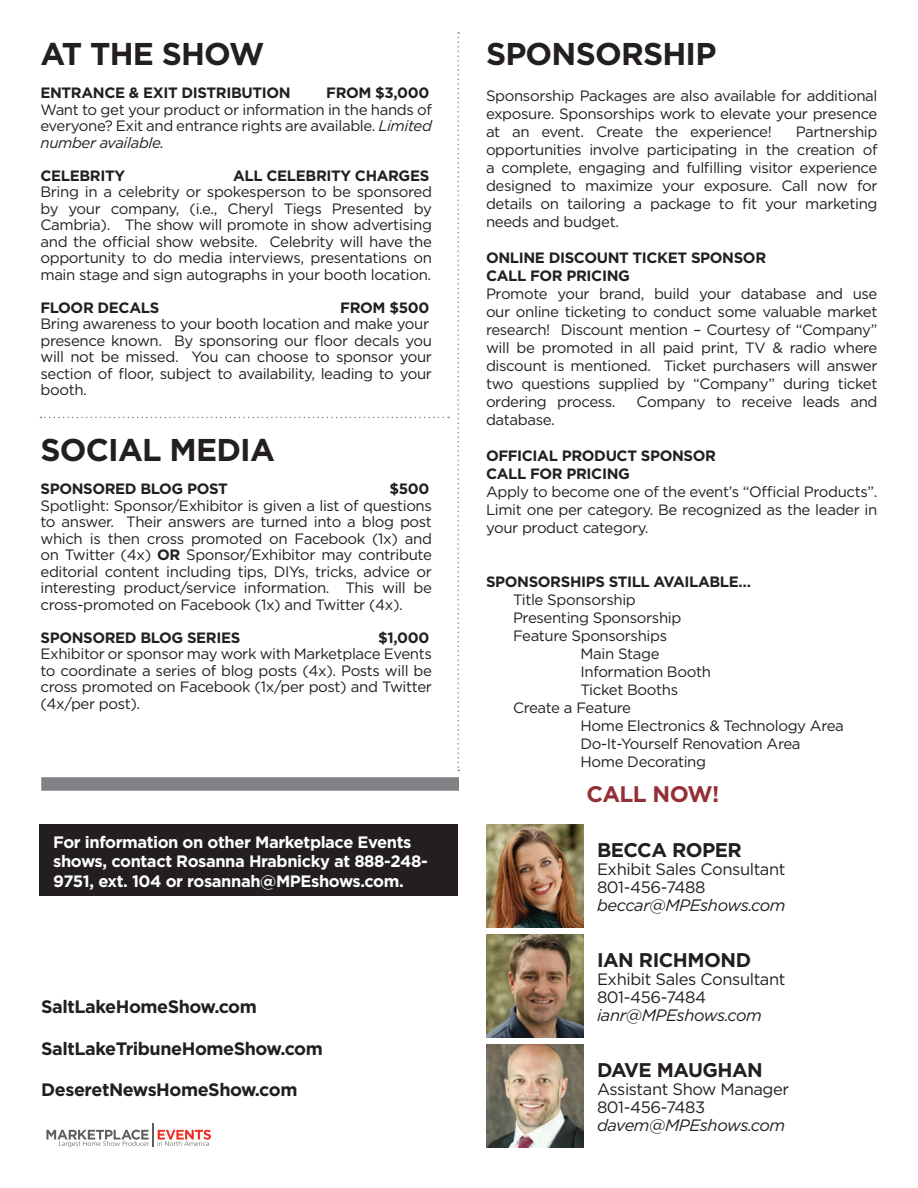
<style>
.page{position:relative;width:918px;height:1188px;background:#fff}
.page>*{position:absolute;margin:0;border:0;box-sizing:border-box;transform-origin:0 0}
.t1{font:700 31.5px "Gotham";letter-spacing:-.025em;color:#231f20}
.t2{font:700 22.5px "Gotham";letter-spacing:-.025em;color:#943035}
.t3{font:700 19.8px "Gotham";letter-spacing:-.025em;color:#231f20}
.t4{font:700 18px "Gotham";letter-spacing:-.025em;color:#231f20}
.t5{font:700 16.5px/19.5px "Gotham";letter-spacing:-.025em;color:#fff}
.t6{font:16.5px/18px "Gotham";letter-spacing:-.025em;color:#231f20}
.t7{font:italic 16.5px "Gotham";letter-spacing:-.025em;color:#231f20}
.t8{font:15px/16.5px "Gotham";letter-spacing:-.025em;color:#231f20;text-align:justify}
.t9{font:700 15px/18px "Gotham";letter-spacing:-.025em;color:#231f20}
.s1{font-style:italic}
.s2{font-weight:700}
</style>
<div class="page">
<div style="left:41px;top:777px;width:418px;height:14px;background:#808285;border:2px solid #808285"></div>
<hr style="left:152px;top:1123px;width:2px;height:23px;background:#5f5f62">
<svg style="left:46px;top:1130px;width:103px;height:17px"></svg>
<svg style="left:158px;top:1130px;width:53px;height:16px"></svg>
<svg style="left:458px;top:32px;width:1px;height:739px"></svg>
<img style="left:486px;top:935px;width:98px;height:103px">
<img style="left:486px;top:825px;width:98px;height:103px">
<img style="left:486px;top:1045px;width:98px;height:103px">
<div style="left:40px;top:825px;width:418px;height:71px;background:#231f20"></div>
<svg style="left:40px;top:417px;width:409px;height:1px"></svg>
<h1 class="t1" style="left:40px;top:33px;width:225px">AT THE SHOW</h1>
<p class="t9" style="left:40px;top:84px;width:252px">ENTRANCE &amp; EXIT DISTRIBUTION</p>
<p class="t9" style="left:326px;top:84px;width:105px">FROM $3,000</p>
<p class="t8" style="left:40px;top:101px;width:393px">Want to get your product or information in the hands of everyone? Exit and entrance rights are available. <span class="s1">Limited number available.</span></p>
<p class="t9" style="left:40px;top:166px;width:86px">CELEBRITY</p>
<p class="t9" style="left:233px;top:166px;width:198px">ALL CELEBRITY CHARGES</p>
<p class="t8" style="left:40px;top:184px;width:393px">Bring in a celebrity or spokesperson to be sponsored by your company, (i.e., Cheryl Tiegs Presented by Cambria). The show will promote in show advertising and the official show website. Celebrity will have the opportunity to do media interviews, presentations on main stage and sign autographs in your booth location.</p>
<p class="t9" style="left:40px;top:298px;width:120px">FLOOR DECALS</p>
<p class="t9" style="left:340px;top:298px;width:90px">FROM $500</p>
<p class="t8" style="left:40px;top:316px;width:393px;text-align:left">Bring awareness to your booth location and make your presence known. By sponsoring our floor decals you will not be missed. You can choose to sponsor your section of floor, subject to availability, leading to your booth.</p>
<h1 class="t1" style="left:40px;top:429px;width:236px">SOCIAL MEDIA</h1>
<p class="t9" style="left:40px;top:480px;width:189px">SPONSORED BLOG POST</p>
<p class="t9" style="left:389px;top:480px;width:41px">$500</p>
<p class="t8" style="left:40px;top:497px;width:393px">Spotlight: Sponsor/Exhibitor is given a list of questions to answer. Their answers are turned into a blog post which is then cross promoted on Facebook (1x) and on Twitter (4x) <span class="s2">OR</span> Sponsor/Exhibitor may contribute editorial content including tips, DIYs, tricks, advice or interesting product/service information. This will be cross-promoted on Facebook (1x) and Twitter (4x).</p>
<p class="t9" style="left:40px;top:628px;width:201px">SPONSORED BLOG SERIES</p>
<p class="t9" style="left:378px;top:628px;width:52px">$1,000</p>
<p class="t8" style="left:40px;top:646px;width:393px">Exhibitor or sponsor may work with Marketplace Events to coordinate a series of blog posts (4x). Posts will be cross promoted on Facebook (1x/per post) and Twitter (4x/per post).</p>
<p class="t5" style="left:53px;top:832px;width:376px">For information on other Marketplace Events shows, contact Rosanna Hrabnicky at 888-248-<br>9751, ext. 104 or rosannah@MPEshows.com.</p>
<p class="t4" style="left:41px;top:995px;width:217px">SaltLakeHomeShow.com</p>
<p class="t4" style="left:41px;top:1036px;width:283px">SaltLakeTribuneHomeShow.com</p>
<p class="t4" style="left:41px;top:1078px;width:258px">DeseretNewsHomeShow.com</p>
<h1 class="t1" style="left:486px;top:33px;width:232px">SPONSORSHIP</h1>
<p class="t8" style="left:486px;top:87px;width:393px;line-height:18px">Sponsorship Packages are also available for additional exposure. Sponsorships work to elevate your presence at an event. Create the experience!</p>
<p class="t8" style="left:486px;top:123px;width:393px;line-height:18px;text-indent:310px">Partnership opportunities involve participating in the creation of a complete, engaging and fulfilling visitor experience designed to maximize your exposure. Call now for details on tailoring a package to fit your marketing needs and budget.</p>
<p class="t9" style="left:486px;top:249px;width:282px">ONLINE DISCOUNT TICKET SPONSOR<br>CALL FOR PRICING</p>
<p class="t8" style="left:486px;top:285px;width:393px;line-height:18px">Promote your brand, build your database and use our online ticketing to conduct some valuable market research! Discount mention – Courtesy of “Company” will be promoted in all paid print, TV &amp; radio where discount is mentioned. Ticket purchasers will answer two questions supplied by “Company” during ticket ordering process.</p>
<p class="t8" style="left:637px;top:394px;width:242px">Company to receive leads and</p>
<p class="t8" style="left:486px;top:412px;width:70px">database.</p>
<p class="t9" style="left:486px;top:447px;width:231px">OFFICIAL PRODUCT SPONSOR<br>CALL FOR PRICING</p>
<p class="t8" style="left:486px;top:483px;width:393px;line-height:18px">Apply to become one of the event’s “Official Products”.<br>Limit one per category. Be recognized as the leader in your product category.</p>
<p class="t9" style="left:486px;top:573px;width:267px">SPONSORSHIPS STILL AVAILABLE…</p>
<p class="t8" style="left:513px;top:592px;width:124px">Title Sponsorship</p>
<p class="t8" style="left:513px;top:610px;width:170px">Presenting Sponsorship</p>
<p class="t8" style="left:513px;top:628px;width:156px">Feature Sponsorships</p>
<p class="t8" style="left:581px;top:646px;width:81px">Main Stage</p>
<p class="t8" style="left:581px;top:664px;width:132px">Information Booth</p>
<p class="t8" style="left:581px;top:682px;width:99px">Ticket Booths</p>
<p class="t8" style="left:513px;top:700px;width:120px">Create a Feature</p>
<p class="t8" style="left:581px;top:718px;width:265px">Home Electronics &amp; Technology Area</p>
<p class="t8" style="left:581px;top:736px;width:222px">Do-It-Yourself Renovation Area</p>
<p class="t8" style="left:581px;top:754px;width:127px">Home Decorating</p>
<h2 class="t2" style="left:586px;top:779px;width:135px">CALL NOW!</h2>
<h3 class="t3" style="left:597px;top:837px;width:146px">BECCA ROPER</h3>
<p class="t6" style="left:597px;top:860px;width:190px">Exhibit Sales Consultant<br>801-456-7488</p>
<p class="t7" style="left:597px;top:895px;width:190px">beccar@MPEshows.com</p>
<h3 class="t3" style="left:597px;top:947px;width:156px">IAN RICHMOND</h3>
<p class="t6" style="left:597px;top:970px;width:190px">Exhibit Sales Consultant<br>801-456-7484</p>
<p class="t7" style="left:597px;top:1005px;width:166px">ianr@MPEshows.com</p>
<h3 class="t3" style="left:597px;top:1057px;width:167px">DAVE MAUGHAN</h3>
<p class="t6" style="left:597px;top:1080px;width:194px">Assistant Show Manager<br>801-456-7483</p>
<p class="t7" style="left:597px;top:1115px;width:190px">davem@MPEshows.com</p>
</div>
